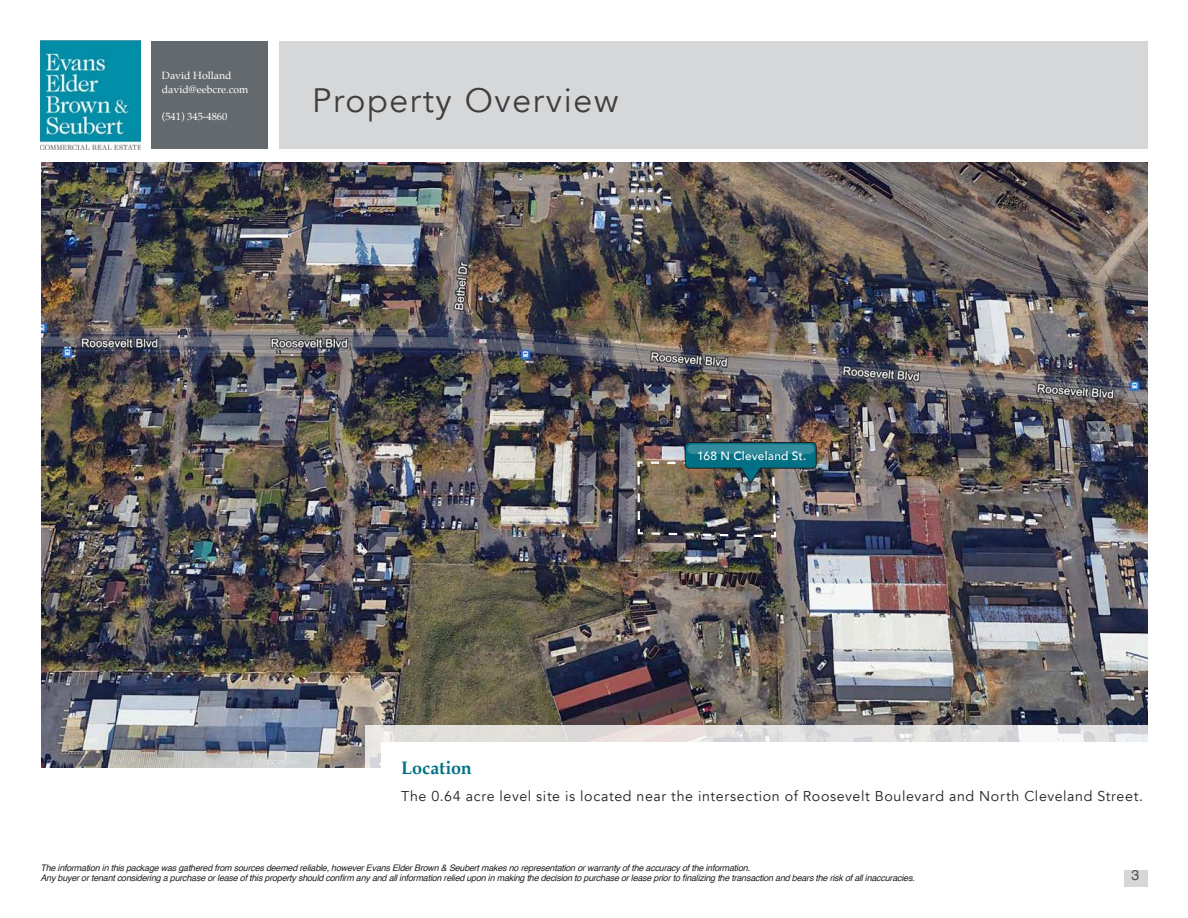
<style>
.page{position:relative;width:1188px;height:918px;background:#fff}
.page>*{position:absolute;margin:0;border:0;box-sizing:border-box;transform-origin:0 0}
.Page_Header{font:33.75px "Avenir";letter-spacing:.05em;color:#3e3e3f}
.Bullet_Points{font:700 18px "Palatino";color:#007184}
.Bullet_Points-2{font:14.25px "Avenir";letter-spacing:.045em;color:#231f20}
.Paragraph{font:14.25px "Helvetica";color:#534f49}
.Bullet_Points-3{font:500 12px "Avenir";letter-spacing:.015em;color:#fff}
.t1{font:10.5px "Palatino";color:#fff}
.t2{font:italic 9px/10.5px "Helvetica";letter-spacing:-.025em;color:#231f20}
</style>
<div class="page">
<div style="left:1124px;top:864px;width:24px;height:23px;background:#d6d7d9"></div>
<div style="left:151px;top:41px;width:117px;height:108px;background:#64696d"></div>
<img style="left:40px;top:40px;width:101px;height:110px">
<img style="left:41px;top:162px;width:1106px;height:606px">
<svg style="left:366px;top:725px;width:782px;height:43px;background:#e2e0df"></svg>
<div style="left:381px;top:742px;width:790px;height:128px;background:#fff"></div>
<div style="left:279px;top:41px;width:869px;height:108px;background:#d6d7d9"></div>
<img style="left:636px;top:442px;width:181px;height:97px">
<div style="left:687px;top:444px;width:127px;height:10px;background:#328c9c;border-radius:5px"></div>
<p class="t1" style="left:162px;top:67px;width:71px">David Holland</p>
<p class="t1" style="left:162px;top:81px;width:88px">david@eebcre.com</p>
<p class="t1" style="left:162px;top:108px;width:67px">(541) 345-4860</p>
<p class="Page_Header" style="left:312px;top:80px;width:308px">Property Overview</p>
<p class="Bullet_Points-3" style="left:697px;top:445px;width:111px">168 N Cleveland St.</p>
<p class="Bullet_Points" style="left:401px;top:753px;width:72px">Location</p>
<p class="Bullet_Points-2" style="left:401px;top:787px;width:743px">The 0.64 acre level site is located near the intersection of Roosevelt Boulevard and North Cleveland Street.</p>
<p class="t2" style="left:40px;top:863px;width:876px">The information in this package was gathered from sources deemed reliable, however Evans Elder Brown &amp; Seubert makes no representation or warranty of the accuracy of the information.<br>Any buyer or tenant considering a purchase or lease of this property should confirm any and all information relied upon in making the decision to purchase or lease prior to finalizing the transaction and bears the risk of all inaccuracies.</p>
<p class="Paragraph" style="left:1132px;top:864px;width:9px">3</p>
</div>
